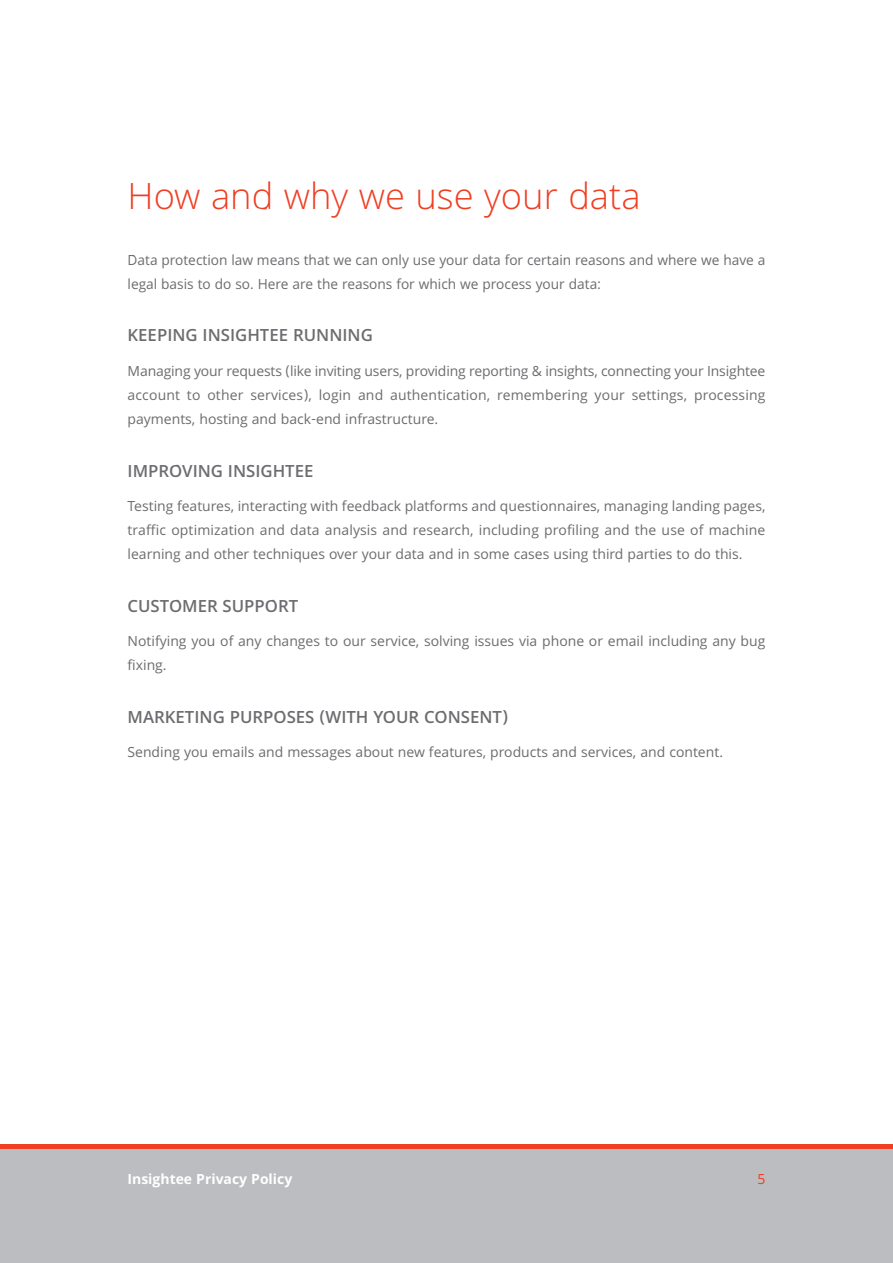
<style>
.page{position:relative;width:893px;height:1263px;background:#fff}
.page>*{position:absolute;margin:0;border:0;box-sizing:border-box;transform-origin:0 0}
.t1{font:300 39px "Khula";color:#ef3e22}
.t2{font:600 18px "Khula";color:#6c6d70}
.t3{font:15px/24.2px "Khula";color:#6c6d70}
.t4{font:700 15px "Khula";color:#fff}
.t5{font:15px "Khula";color:#ef3e22}
</style>
<div class="page">
<div style="left:0;top:1148px;width:893px;height:115px;background:#bcbdc0"></div>
<hr style="left:0;top:1144px;width:893px;height:4px;background:#ef3e22">
<h1 class="t1" style="left:128px;top:173px;width:514px">How and why we use your data</h1>
<p class="t3" style="left:128px;top:247px;width:639px">Data protection law means that we can only use your data for certain reasons and where we have a legal basis to do so. Here are the reasons for which we process your data:</p>
<p class="t2" style="left:128px;top:325px;width:247px">KEEPING INSIGHTEE RUNNING</p>
<p class="t3" style="left:128px;top:359px;width:639px;text-align:justify">Managing your requests (like inviting users, providing reporting &amp; insights, connecting your Insightee account to other services), login and authentication, remembering your settings, processing payments, hosting and back-end infrastructure.</p>
<p class="t2" style="left:128px;top:460px;width:187px">IMPROVING INSIGHTEE</p>
<p class="t3" style="left:128px;top:494px;width:639px;text-align:justify">Testing features, interacting with feedback platforms and questionnaires, managing landing pages, traffic optimization and data analysis and research, including profiling and the use of machine learning and other techniques over your data and in some cases using third parties to do this.</p>
<p class="t2" style="left:128px;top:595px;width:172px">CUSTOMER SUPPORT</p>
<p class="t3" style="left:128px;top:629px;width:639px">Notifying you of any changes to our service, solving issues via phone or email including any bug fixing.</p>
<p class="t2" style="left:128px;top:706px;width:382px">MARKETING PURPOSES (WITH YOUR CONSENT)</p>
<p class="t3" style="left:128px;top:740px;width:597px">Sending you emails and messages about new features, products and services, and content.</p>
<p class="t4" style="left:128px;top:1170px;width:166px">Insightee Privacy Policy</p>
<p class="t5" style="left:757px;top:1170px;width:9px">5</p>
</div>
